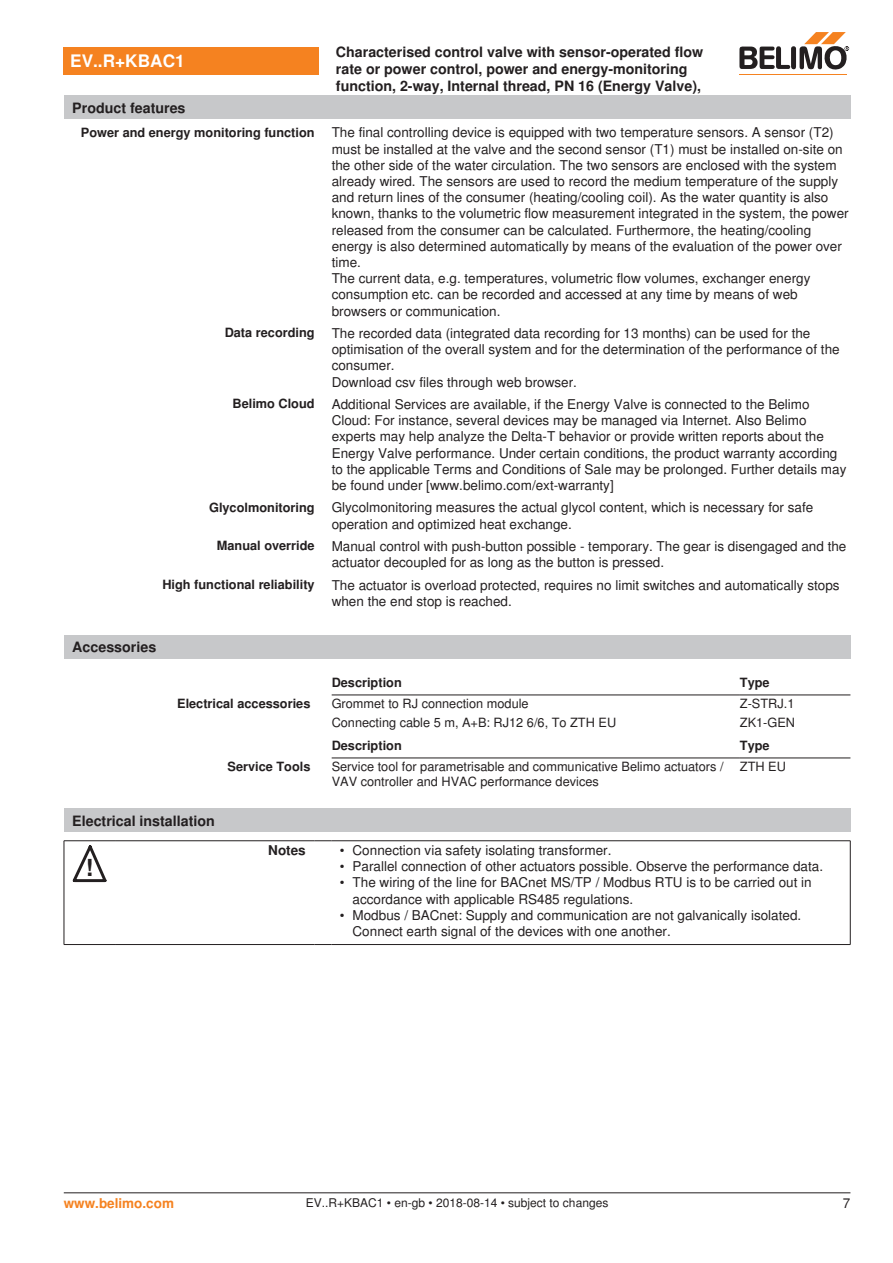
<style>
.page{position:relative;width:893px;height:1263px;background:#fff}
.page>*{position:absolute;margin:0;border:0;box-sizing:border-box;transform-origin:0 0}
.t1{font:700 23.55px "Nimbus Sans BEL";color:#231f20}
.t2{font:700 17.25px "Nimbus Sans BEL";color:#fff}
.t3{font:700 14.25px/17.1px "Nimbus Sans BEL";color:#231f20}
.t4{font:13.5px/16.2px "Nimbus Sans BEL";color:#231f20}
.t5{font:700 13.5px "Nimbus Sans BEL";color:#f58220}
.t6{font:700 13.5px "Nimbus Sans BEL";color:#231f20}
.t7{font:12.75px/15.3px "Nimbus Sans BEL";color:#231f20}
.t8{font:700 12.75px "Nimbus Sans BEL";color:#231f20}
.t9{font:12px "Nimbus Sans BEL";color:#231f20}
</style>
<div class="page">
<div style="left:64px;top:635px;width:786px;height:24px;background:#c7c8ca"></div>
<hr style="left:332px;top:694px;width:408px;height:1px;background:#231f20">
<hr style="left:740px;top:694px;width:110px;height:1px;background:#231f20">
<hr style="left:332px;top:757px;width:408px;height:1px;background:#231f20">
<hr style="left:740px;top:757px;width:110px;height:1px;background:#231f20">
<div style="left:64px;top:809px;width:786px;height:23px;background:#c7c8ca"></div>
<hr style="left:64px;top:841px;width:1px;height:103px;background:#231f20">
<hr style="left:850px;top:841px;width:1px;height:103px;background:#231f20">
<hr style="left:64px;top:840px;width:51px;height:1px;background:#231f20">
<hr style="left:115px;top:840px;width:199px;height:1px;background:#231f20">
<svg style="left:314px;top:840px;width:17px;height:1px"></svg>
<hr style="left:331px;top:840px;width:519px;height:1px;background:#231f20">
<hr style="left:64px;top:944px;width:51px;height:1px;background:#231f20">
<hr style="left:115px;top:944px;width:199px;height:1px;background:#231f20">
<svg style="left:314px;top:944px;width:17px;height:1px"></svg>
<hr style="left:331px;top:944px;width:519px;height:1px;background:#231f20">
<svg style="left:73px;top:845px;width:34px;height:38px"></svg>
<div style="left:64px;top:47px;width:255px;height:27px;background:#f58220"></div>
<hr style="left:739px;top:74px;width:107px;height:1px;background:#f58220">
<svg style="left:739px;top:32px;width:110px;height:38px"></svg>
<div style="left:64px;top:96px;width:786px;height:23px;background:#c7c8ca"></div>
<hr style="left:64px;top:1192px;width:786px;height:1px;background:#231f20">
<p class="t2" style="left:70px;top:51px;width:116px">EV..R+KBAC1</p>
<p class="t3" style="left:336px;top:44px;width:369px">Characterised control valve with sensor-operated flow rate or power control, power and energy-monitoring function, 2-way, Internal thread, PN 16 (Energy Valve),</p>
<p class="t3" style="left:72px;top:100px;width:115px">Product features</p>
<p class="t8" style="left:81px;top:125px;width:235px">Power and energy monitoring function</p>
<p class="t4" style="left:332px;top:125px;width:518px">The final controlling device is equipped with two temperature sensors. A sensor (T2) must be installed at the valve and the second sensor (T1) must be installed on-site on the other side of the water circulation. The two sensors are enclosed with the system already wired. The sensors are used to record the medium temperature of the supply and return lines of the consumer (heating/cooling coil). As the water quantity is also known, thanks to the volumetric flow measurement integrated in the system, the power released from the consumer can be calculated. Furthermore, the heating/cooling energy is also determined automatically by means of the evaluation of the power over time.<br>The current data, e.g. temperatures, volumetric flow volumes, exchanger energy consumption etc. can be recorded and accessed at any time by means of web browsers or communication.</p>
<p class="t8" style="left:225px;top:325px;width:91px">Data recording</p>
<p class="t4" style="left:332px;top:325px;width:509px">The recorded data (integrated data recording for 13 months) can be used for the optimisation of the overall system and for the determination of the performance of the consumer.<br>Download csv files through web browser.</p>
<p class="t8" style="left:232px;top:396px;width:84px">Belimo Cloud</p>
<p class="t4" style="left:332px;top:396px;width:516px">Additional Services are available, if the Energy Valve is connected to the Belimo Cloud: For instance, several devices may be managed via Internet. Also Belimo experts may help analyze the Delta-T behavior or provide written reports about the Energy Valve performance. Under certain conditions, the product warranty according to the applicable Terms and Conditions of Sale may be prolonged. Further details may be found under [www.belimo.com/ext-warranty]</p>
<p class="t8" style="left:209px;top:500px;width:107px">Glycolmonitoring</p>
<p class="t4" style="left:332px;top:500px;width:483px">Glycolmonitoring measures the actual glycol content, which is necessary for safe operation and optimized heat exchange.</p>
<p class="t8" style="left:217px;top:538px;width:99px">Manual override</p>
<p class="t4" style="left:332px;top:538px;width:516px">Manual control with push-button possible - temporary. The gear is disengaged and the actuator decoupled for as long as the button is pressed.</p>
<p class="t8" style="left:162px;top:577px;width:154px">High functional reliability</p>
<p class="t4" style="left:332px;top:577px;width:509px">The actuator is overload protected, requires no limit switches and automatically stops when the end stop is reached.</p>
<p class="t3" style="left:72px;top:639px;width:85px">Accessories</p>
<p class="t8" style="left:332px;top:675px;width:72px">Description</p>
<p class="t8" style="left:740px;top:675px;width:31px">Type</p>
<p class="t8" style="left:177px;top:695px;width:135px">Electrical accessories</p>
<p class="t7" style="left:332px;top:696px;width:198px">Grommet to RJ connection module</p>
<p class="t7" style="left:740px;top:696px;width:56px">Z-STRJ.1</p>
<p class="t7" style="left:332px;top:715px;width:286px">Connecting cable 5 m, A+B: RJ12 6/6, To ZTH EU</p>
<p class="t7" style="left:740px;top:715px;width:57px">ZK1-GEN</p>
<p class="t8" style="left:332px;top:738px;width:72px">Description</p>
<p class="t8" style="left:740px;top:738px;width:31px">Type</p>
<p class="t8" style="left:227px;top:758px;width:84px">Service Tools</p>
<p class="t7" style="left:332px;top:759px;width:393px">Service tool for parametrisable and communicative Belimo actuators /<br>VAV controller and HVAC performance devices</p>
<p class="t7" style="left:740px;top:759px;width:48px">ZTH EU</p>
<p class="t3" style="left:72px;top:813px;width:144px">Electrical installation</p>
<h1 class="t1" style="left:86px;top:854px;width:9px">!</h1>
<p class="t6" style="left:268px;top:842px;width:39px">Notes</p>
<p class="t4" style="left:340px;top:842px;width:273px">• Connection via safety isolating transformer.</p>
<p class="t4" style="left:340px;top:859px;width:485px">• Parallel connection of other actuators possible. Observe the performance data.</p>
<p class="t4" style="left:353px;top:875px;width:461px;text-indent:-13px">• The wiring of the line for BACnet MS/TP / Modbus RTU is to be carried out in accordance with applicable RS485 regulations.</p>
<p class="t4" style="left:353px;top:907px;width:450px;text-indent:-13px">• Modbus / BACnet: Supply and communication are not galvanically isolated.<br>Connect earth signal of the devices with one another.</p>
<p class="t5" style="left:64px;top:1195px;width:112px">www.belimo.com</p>
<p class="t9" style="left:306px;top:1196px;width:304px">EV..R+KBAC1 • en-gb • 2018-08-14 • subject to changes</p>
<p class="t4" style="left:843px;top:1196px;width:9px">7</p>
</div>
